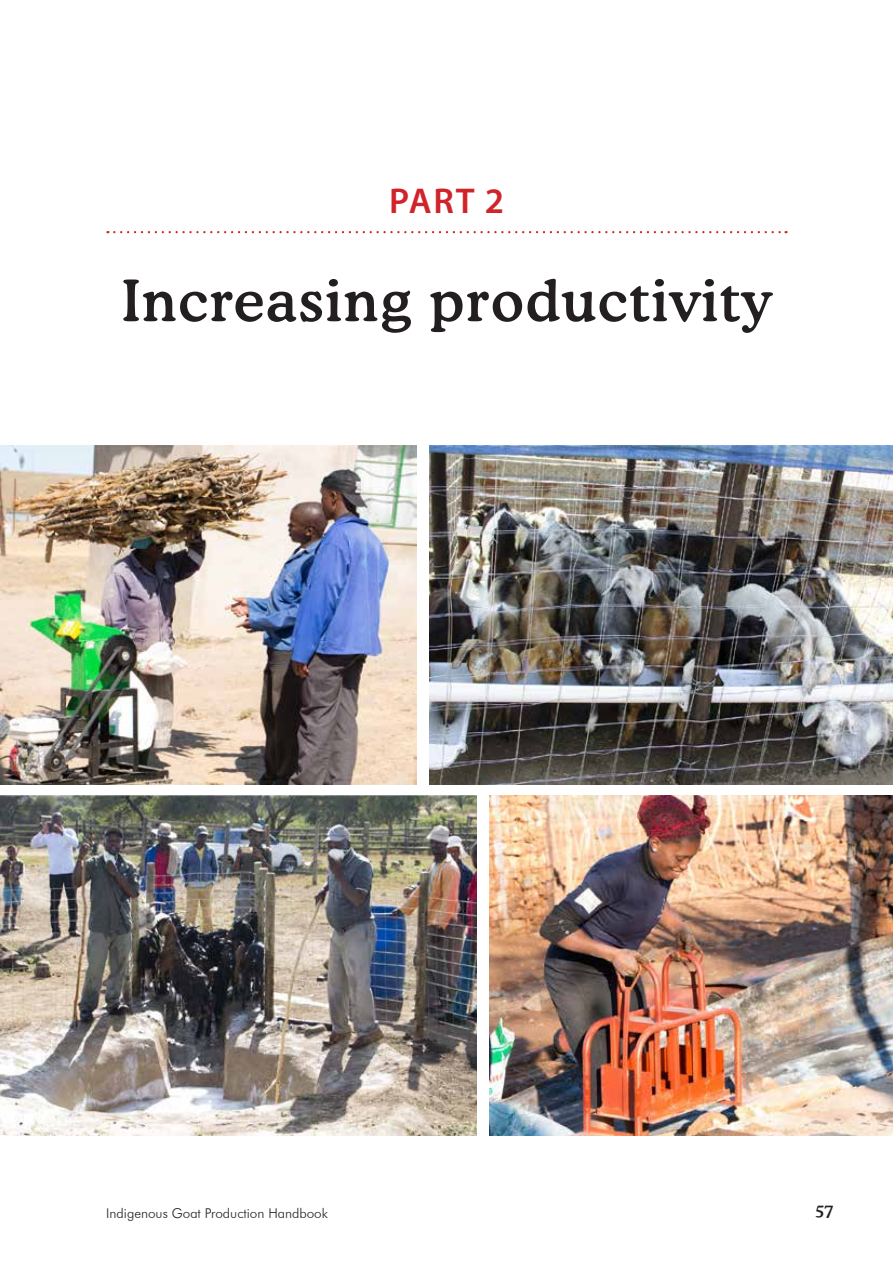
<style>
.page{position:relative;width:893px;height:1263px;background:#fff}
.page>*{position:absolute;margin:0;border:0;box-sizing:border-box;transform-origin:0 0}
.t1{font:500 57px "Cooper BT";letter-spacing:.03em;color:#231f20}
.t2{font:600 36px "Myriad Pro";color:#d1232a}
.t3{font:500 16.5px "Cooper BT";color:#231f20}
.t4{font:300 13.5px "Futura BT";color:#231f20}
</style>
<div class="page">
<svg style="left:114px;top:231px;width:672px;height:2px"></svg>
<img style="left:0;top:445px;width:417px;height:340px">
<img style="left:489px;top:796px;width:404px;height:339px">
<img style="left:429px;top:445px;width:464px;height:340px">
<img style="left:0;top:796px;width:476px;height:339px">
<h2 class="t2" style="left:389px;top:177px;width:116px">PART 2</h2>
<h1 class="t1" style="left:122px;top:266px;width:651px">Increasing productivity</h1>
<p class="t4" style="left:106px;top:1205px;width:223px">Indigenous Goat Production Handbook</p>
<p class="t3" style="left:815px;top:1200px;width:20px">57</p>
</div>
